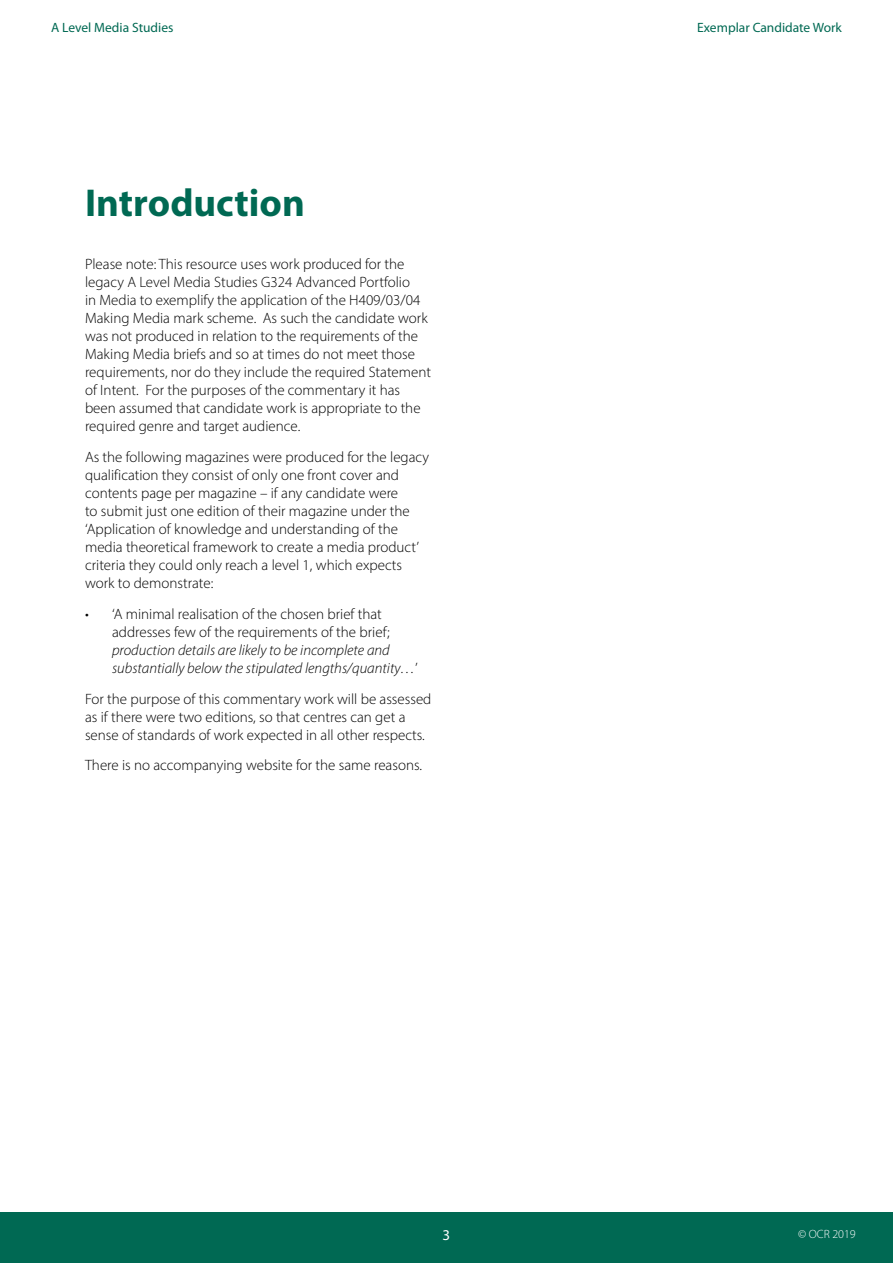
<style>
.page{position:relative;width:893px;height:1263px;background:#fff}
.page>*{position:absolute;margin:0;border:0;box-sizing:border-box;transform-origin:0 0}
.Heading{font:700 39px "Myriad Pro";color:#006953}
.Body{font:300 15px/18px "Myriad Pro";color:#000}
.t1{font:italic 300 15px/18px "Myriad Pro";color:#000}
.t2{font:15px "Myriad Pro";color:#fff}
.t3{font:13.5px "Myriad Pro";color:#006953}
.t4{font:300 12px "Myriad Pro";color:#fff}
.s1{font-style:normal}
</style>
<div class="page">
<div style="left:0;top:1212px;width:893px;height:51px;background:#006953"></div>
<p class="t3" style="left:51px;top:19px;width:124px">A Level Media Studies</p>
<p class="Heading" style="left:85px;top:178px;width:221px">Introduction</p>
<h3 class="Body" style="left:85px;top:255px;width:348px">Please note: This resource uses work produced for the legacy A Level Media Studies G324 Advanced Portfolio<br>in Media to exemplify the application of the H409/03/04<br>Making Media mark scheme. As such the candidate work was not produced in relation to the requirements of the Making Media briefs and so at times do not meet those requirements, nor do they include the required Statement of Intent. For the purposes of the commentary it has been assumed that candidate work is appropriate to the required genre and target audience.</h3>
<h3 class="Body" style="left:85px;top:448px;width:346px">As the following magazines were produced for the legacy qualification they consist of only one front cover and contents page per magazine – if any candidate were<br>to submit just one edition of their magazine under the ‘Application of knowledge and understanding of the media theoretical framework to create a media product’ criteria they could only reach a level 1, which expects work to demonstrate:</h3>
<p class="t1" style="left:112px;top:605px;width:307px;text-indent:-27px"><span class="s1">• ‘A minimal realisation of the chosen brief that addresses few of the requirements of the brief; </span>production details are likely to be incomplete and substantially below the stipulated lengths/quantity…<span class="s1">’</span></p>
<h3 class="Body" style="left:85px;top:689px;width:348px">For the purpose of this commentary work will be assessed as if there were two editions, so that centres can get a sense of standards of work expected in all other respects.</h3>
<h3 class="Body" style="left:85px;top:756px;width:339px">There is no accompanying website for the same reasons.</h3>
<p class="t2" style="left:443px;top:1226px;width:9px">3</p>
<p class="t3" style="left:697px;top:19px;width:146px">Exemplar Candidate Work</p>
<p class="t4" style="left:798px;top:1227px;width:59px">© OCR 2019</p>
</div>
